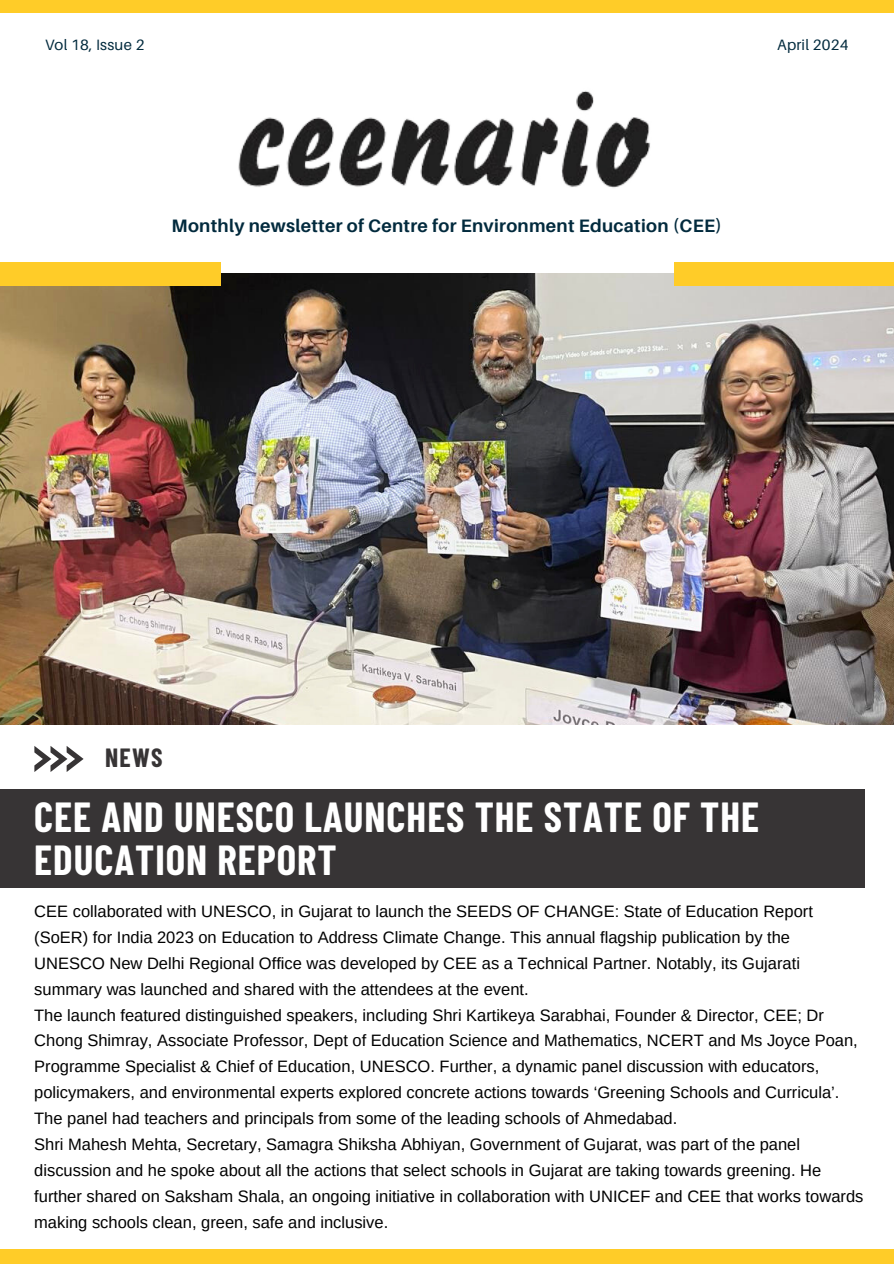
<style>
.page{position:relative;width:894px;height:1264px;background:#fff}
.page>*{position:absolute;margin:0;border:0;box-sizing:border-box;transform-origin:0 0}
.t1{font:700 41.1px/42.8px "Barlow Condensed";letter-spacing:.025em;color:#fff}
.t2{font:700 25.65px "Barlow Condensed";color:#373435}
.t3{font:700 18px "Aileron";letter-spacing:.015em;color:#022a3d}
.t4{font:16.5px/25.8px "Arimo";color:#000}
.t5{font:15px "Aileron";letter-spacing:.015em;color:#022a3d}
</style>
<div class="page">
<div style="left:0;top:0;width:893px;height:12px;background:#ffcc28"></div>
<div style="left:0;top:1249px;width:893px;height:14px;background:#ffcc28"></div>
<img style="left:0;top:282px;width:893px;height:442px">
<div style="left:0;top:262px;width:220px;height:23px;background:#ffcc28"></div>
<div style="left:674px;top:262px;width:219px;height:23px;background:#ffcc28"></div>
<img style="left:220px;top:91px;width:454px;height:191px">
<svg style="left:34px;top:746px;width:50px;height:25px"></svg>
<div style="left:0;top:789px;width:864px;height:98px;background:#373435"></div>
<p class="t5" style="left:45px;top:35px;width:101px">Vol 18, Issue 2</p>
<p class="t5" style="left:777px;top:35px;width:73px">April 2024</p>
<p class="t3" style="left:171px;top:215px;width:552px">Monthly newsletter of Centre for Environment Education (CEE)</p>
<h2 class="t2" style="left:105px;top:741px;width:59px">NEWS</h2>
<h1 class="t1" style="left:34px;top:794px;width:726px">CEE AND UNESCO LAUNCHES THE STATE OF THE<br>EDUCATION REPORT</h1>
<p class="t4" style="left:34px;top:898px;width:830px">CEE collaborated with UNESCO, in Gujarat to launch the SEEDS OF CHANGE: State of Education Report (SoER) for India 2023 on Education to Address Climate Change. This annual flagship publication by the UNESCO New Delhi Regional Office was developed by CEE as a Technical Partner. Notably, its Gujarati summary was launched and shared with the attendees at the event.<br>The launch featured distinguished speakers, including Shri Kartikeya Sarabhai, Founder &amp; Director, CEE; Dr Chong Shimray, Associate Professor, Dept of Education Science and Mathematics, NCERT and Ms Joyce Poan, Programme Specialist &amp; Chief of Education, UNESCO. Further, a dynamic panel discussion with educators, policymakers, and environmental experts explored concrete actions towards ‘Greening Schools and Curricula’.<br>The panel had teachers and principals from some of the leading schools of Ahmedabad.<br>Shri Mahesh Mehta, Secretary, Samagra Shiksha Abhiyan, Government of Gujarat, was part of the panel discussion and he spoke about all the actions that select schools in Gujarat are taking towards greening. He further shared on Saksham Shala, an ongoing initiative in collaboration with UNICEF and CEE that works towards making schools clean, green, safe and inclusive.</p>
</div>
